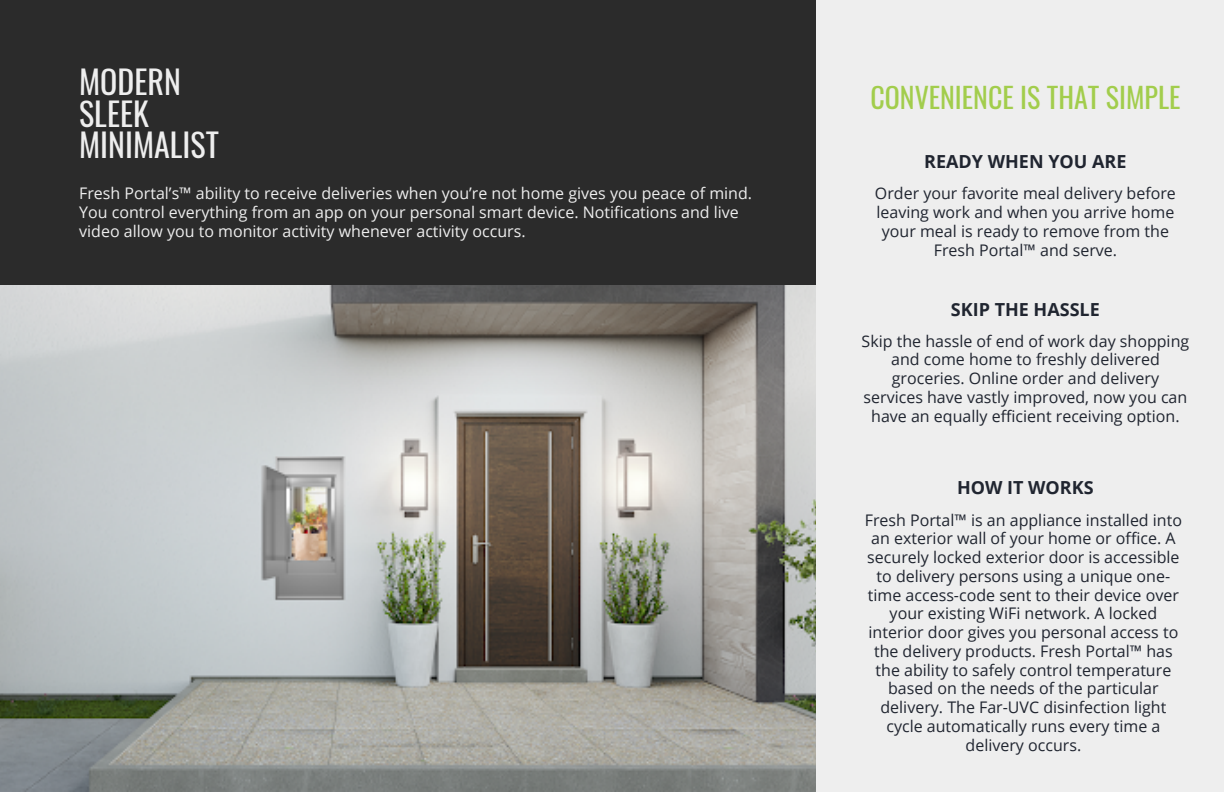
<style>
.page{position:relative;width:1224px;height:792px;background:#eee}
.page>*{position:absolute;margin:0;border:0;box-sizing:border-box;transform-origin:0 0}
.t1{font:32px "Oswald";color:#eee}
.t2{font:28px "Oswald";color:#a2cd4c}
.t3{font:700 18px "Open Sans";color:#202530}
.t4{font:16px/18.8px "Open Sans";color:#202530;text-align:center}
.t5{font:16px/18.8px "Open Sans";color:#eee}
</style>
<div class="page">
<img style="left:0;top:285px;width:816px;height:507px">
<div style="left:0;top:0;width:816px;height:285px;background:#2b2b2b"></div>
<p class="t1" style="left:79px;top:57px;width:103px">MODERN</p>
<p class="t1" style="left:79px;top:88px;width:71px">SLEEK</p>
<p class="t1" style="left:79px;top:120px;width:141px">MINIMALIST</p>
<p class="t2" style="left:870px;top:75px;width:312px">CONVENIENCE IS THAT SIMPLE</p>
<p class="t3" style="left:924px;top:149px;width:204px">READY WHEN YOU ARE</p>
<p class="t5" style="left:79px;top:184px;width:674px">Fresh Portal’s™ ability to receive deliveries when you’re not home gives you peace of mind.<br>You control everything from an app on your personal smart device. Notifications and live video allow you to monitor activity whenever activity occurs.</p>
<p class="t4" style="left:875px;top:184px;width:302px">Order your favorite meal delivery before leaving work and when you arrive home your meal is ready to remove from the Fresh Portal™ and serve.</p>
<p class="t3" style="left:951px;top:296px;width:150px">SKIP THE HASSLE</p>
<p class="t4" style="left:862px;top:331px;width:329px">Skip the hassle of end of work day shopping and come home to freshly delivered groceries. Online order and delivery services have vastly improved, now you can have an equally efficient receiving option.</p>
<p class="t3" style="left:957px;top:475px;width:138px">HOW IT WORKS</p>
<p class="t4" style="left:865px;top:510px;width:319px">Fresh Portal™ is an appliance installed into an exterior wall of your home or office. A securely locked exterior door is accessible to delivery persons using a unique one&shy;time access-code sent to their device over your existing WiFi network. A locked interior door gives you personal access to the delivery products. Fresh Portal™ has the ability to safely control temperature based on the needs of the particular delivery. The Far-UVC disinfection light cycle automatically runs every time a delivery occurs.</p>
</div>
